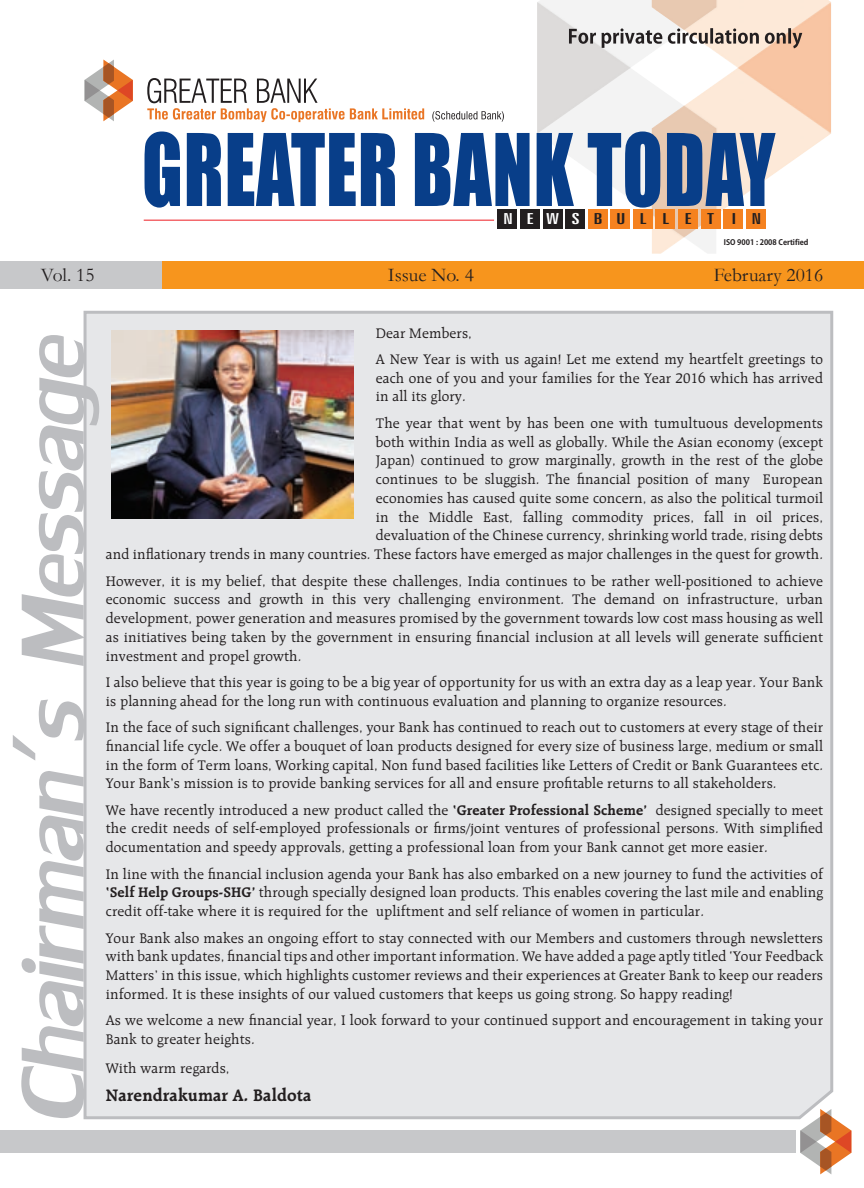
<style>
.page{position:relative;width:864px;height:1188px;background:#fff}
.page>*{position:absolute;margin:0;border:0;box-sizing:border-box;transform-origin:0 0}
.t1{font:92.4px "Impact";letter-spacing:.01em;color:#083e89;scale:.8 1}
.t2{font:19.5px "Garamond";color:#231f20}
.t3{font:700 18px "Raleigh BT";letter-spacing:.005em;color:#231f20}
.t4{font:extra-condensed 15.15px "Zurich BT";letter-spacing:.62em;color:#231f20;scale:1.6 1}
.t5{font:extra-condensed 15.15px "Zurich BT";color:#fff;scale:1.6 1}
.t6{font:15px/18.8px "Raleigh BT";letter-spacing:.005em;color:#231f20;text-align:justify}
.t7{font:7.65px "Adobe Gothic Std Bold KS Cms UHC H";color:#231f20}
.s1{font-weight:700}
</style>
<div class="page">
<div style="left:0;top:1130px;width:795px;height:23px;background:#c7c8ca"></div>
<div style="left:83px;top:310px;width:751px;height:809px;background:#e6e7e9"></div>
<img style="left:539px;top:134px;width:113px;height:95px">
<img style="left:539px;top:0;width:113px;height:134px">
<img style="left:652px;top:2px;width:178px;height:252px">
<img style="left:652px;top:0;width:64px;height:28px">
<img style="left:652px;top:106px;width:64px;height:131px">
<img style="left:537px;top:2px;width:94px;height:132px">
<img style="left:738px;top:2px;width:93px;height:132px">
<div style="left:162px;top:261px;width:702px;height:28px;background:#f7951d"></div>
<div style="left:0;top:261px;width:162px;height:28px;background:#c7c8ca"></div>
<div style="left:497px;top:209px;width:20px;height:20px;background:#231f20"></div>
<div style="left:520px;top:209px;width:20px;height:20px;background:#231f20"></div>
<div style="left:543px;top:209px;width:19px;height:20px;background:#231f20"></div>
<div style="left:565px;top:209px;width:20px;height:20px;background:#231f20"></div>
<div style="left:588px;top:209px;width:20px;height:20px;background:#f58220"></div>
<div style="left:610px;top:209px;width:20px;height:20px;background:#f58220"></div>
<div style="left:633px;top:209px;width:20px;height:20px;background:#f58220"></div>
<div style="left:656px;top:209px;width:19px;height:20px;background:#f58220"></div>
<div style="left:678px;top:209px;width:20px;height:20px;background:#f58220"></div>
<div style="left:701px;top:209px;width:19px;height:20px;background:#f58220"></div>
<div style="left:723px;top:209px;width:20px;height:20px;background:#f58220"></div>
<div style="left:746px;top:209px;width:20px;height:20px;background:#f58220"></div>
<hr style="left:144px;top:220px;width:350px;height:1px;background:#ee1d23">
<svg style="left:569px;top:28px;width:233px;height:20px"></svg>
<img style="left:111px;top:331px;width:243px;height:187px">
<svg style="left:21px;top:771px;width:63px;height:347px"></svg>
<svg style="left:13px;top:700px;width:71px;height:61px"></svg>
<svg style="left:22px;top:335px;width:77px;height:331px"></svg>
<svg style="left:147px;top:78px;width:277px;height:44px"></svg>
<svg style="left:432px;top:111px;width:72px;height:11px"></svg>
<svg style="left:85px;top:60px;width:48px;height:61px"></svg>
<svg style="left:800px;top:1109px;width:51px;height:65px"></svg>
<h1 class="t1" style="left:142px;top:98px;width:793px">GREATER BANK TODAY</h1>
<p class="t5" style="left:503px;top:210px;width:49px">NEWS</p>
<p class="t4" style="left:594px;top:210px;width:106px">BULLETIN</p>
<p class="t7" style="left:724px;top:238px;width:86px">ISO 9001 : 2008 Certified</p>
<h2 class="t2" style="left:41px;top:261px;width:55px">Vol. 15</h2>
<h2 class="t2" style="left:388px;top:261px;width:87px">Issue No. 4</h2>
<h2 class="t2" style="left:714px;top:261px;width:111px">February 2016</h2>
<p class="t6" style="left:376px;top:319px;width:449px;line-height:26.4px">Dear Members,<br>A New Year is with us again! Let me extend my heartfelt greetings to</p>
<p class="t6" style="left:376px;top:368px;width:449px">each one of you and your families for the Year 2016 which has arrived in all its glory.</p>
<p class="t6" style="left:106px;top:413px;width:719px;text-align:right">The year that went by has been one with tumultuous developments<br>both within India as well as globally. While the Asian economy (except<br>Japan) continued to grow marginally, growth in the rest of the globe<br>continues to be sluggish. The financial position of many European<br>economies has caused quite some concern, as also the political turmoil<br>in the Middle East, falling commodity prices, fall in oil prices,<br>devaluation of the Chinese currency, shrinking world trade, rising debts<br>and inflationary trends in many countries. These factors have emerged as major challenges in the quest for growth.</p>
<p class="t6" style="left:106px;top:571px;width:719px">However, it is my belief, that despite these challenges, India continues to be rather well-positioned to achieve economic success and growth in this very challenging environment. The demand on infrastructure, urban development, power generation and measures promised by the government towards low cost mass housing as well as initiatives being taken by the government in ensuring financial inclusion at all levels will generate sufficient investment and propel growth.</p>
<p class="t6" style="left:106px;top:672px;width:719px">I also believe that this year is going to be a big year of opportunity for us with an extra day as a leap year. Your Bank is planning ahead for the long run with continuous evaluation and planning to organize resources.</p>
<p class="t6" style="left:106px;top:718px;width:719px">In the face of such significant challenges, your Bank has continued to reach out to customers at every stage of their financial life cycle. We offer a bouquet of loan products designed for every size of business large, medium or small in the form of Term loans, Working capital, Non fund based facilities like Letters of Credit or Bank Guarantees etc.<br>Your Bank’s mission is to provide banking services for all and ensure profitable returns to all stakeholders.</p>
<p class="t6" style="left:106px;top:800px;width:719px">We have recently introduced a new product called the <span class="s1">‘Greater Professional Scheme’</span> designed specially to meet the credit needs of self-employed professionals or firms/joint ventures of professional persons. With simplified documentation and speedy approvals, getting a professional loan from your Bank cannot get more easier.</p>
<p class="t6" style="left:106px;top:864px;width:719px">In line with the financial inclusion agenda your Bank has also embarked on a new journey to fund the activities of <span class="s1">‘Self Help Groups-SHG’</span> through specially designed loan products. This enables covering the last mile and enabling credit off-take where it is required for the upliftment and self reliance of women in particular.</p>
<p class="t6" style="left:106px;top:928px;width:719px">Your Bank also makes an ongoing effort to stay connected with our Members and customers through newsletters with bank updates, financial tips and other important information. We have added a page aptly titled ‘Your Feedback Matters’ in this issue, which highlights customer reviews and their experiences at Greater Bank to keep our readers informed. It is these insights of our valued customers that keeps us going strong. So happy reading!</p>
<p class="t6" style="left:106px;top:1011px;width:719px">As we welcome a new financial year, I look forward to your continued support and encouragement in taking your<br>Bank to greater heights.</p>
<p class="t6" style="left:106px;top:1058px;width:125px">With warm regards,</p>
<p class="t3" style="left:106px;top:1084px;width:207px">Narendrakumar A. Baldota</p>
</div>
